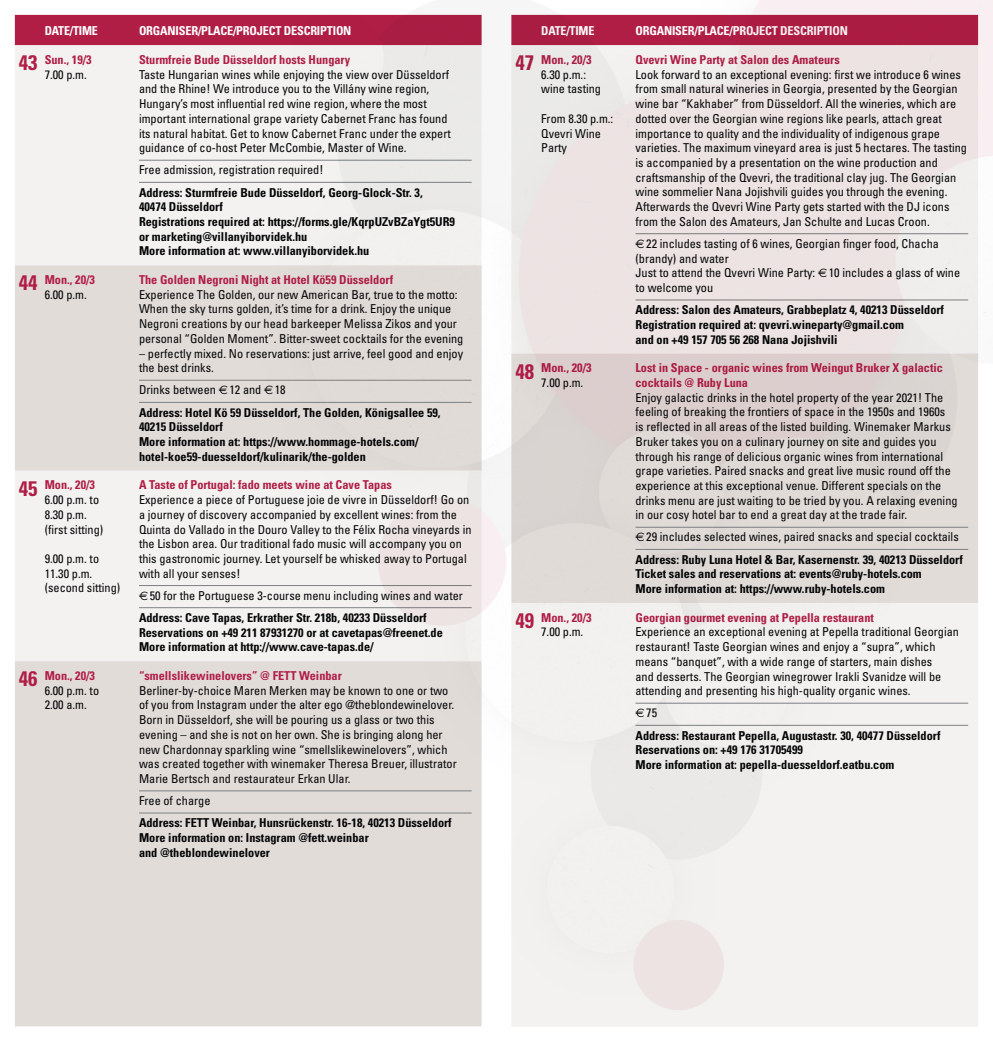
<style>
.page{position:relative;width:993px;height:1042px;background:#fff}
.page>*{position:absolute;margin:0;border:0;box-sizing:border-box;transform-origin:0 0}
.t1{font:condensed 12.25px/14.7px "Univers";color:#040506}
.t2{font:700 condensed 12.25px/14.7px "Univers";color:#040506}
.t3{font:700 condensed 12.25px/14.7px "Univers";color:#b01e46}
.t4{font:700 condensed 12.25px "Univers";letter-spacing:-.015em;color:#fff}
.s1{font-size:21px}
.s2{font-weight:400;color:#040506}
.s3{font-weight:400}
.s4{font-family:"Euro Sans";font-weight:400;font-stretch:normal}
.s5{font-weight:700;font-size:21px;color:#b01e46}
.s6{font-weight:700;color:#b01e46}
.s7{font-family:"Euro Sans";font-stretch:normal}
.s8{font-weight:700}
</style>
<div class="page">
<svg style="left:14px;top:14px;width:107px;height:1013px;fill:#e2dcd9"></svg>
<img style="left:121px;top:0;width:871px;height:1027px">
<p class="t4" style="left:45px;top:23px;width:55px">DATE/TIME</p>
<p class="t4" style="left:139px;top:23px;width:214px">ORGANISER/PLACE/PROJECT DESCRIPTION</p>
<p class="t3" style="left:45px;top:52px;width:48px;text-indent:-26px"><span class="s1">43</span> Sun., 19/3<br><span class="s2">7.00 p.m.</span></p>
<p class="t3" style="left:139px;top:52px;width:212px">Sturmfreie Bude Düsseldorf hosts Hungary</p>
<p class="t1" style="left:139px;top:67px;width:313px">Taste Hungarian wines while enjoying the view over Düsseldorf and the Rhine! We introduce you to the Villány wine region, Hungary’s most influential red wine region, where the most important international grape variety Cabernet Franc has found its natural habitat. Get to know Cabernet Franc under the expert guidance of co-host Peter McCombie, Master of Wine.</p>
<p class="t1" style="left:139px;top:162px;width:186px">Free admission, registration required!</p>
<p class="t2" style="left:139px;top:185px;width:317px">Address: Sturmfreie Bude Düsseldorf, Georg-Glock-Str. 3,<br>40474 Düsseldorf<br>Registrations required at: https://forms.gle/KqrpUZvBZaYgt5UR9 or marketing@villanyiborvidek.hu<br>More information at: www.villanyiborvidek.hu</p>
<p class="t3" style="left:45px;top:272px;width:52px;text-indent:-26px"><span class="s1">44</span> Mon., 20/3<br><span class="s2">6.00 p.m.</span></p>
<p class="t3" style="left:139px;top:272px;width:255px">The Golden Negroni Night at Hotel Kö59 Düsseldorf</p>
<p class="t1" style="left:139px;top:287px;width:326px">Experience The Golden, our new American Bar, true to the motto:<br>When the sky turns golden, it’s time for a drink. Enjoy the unique Negroni creations by our head barkeeper Melissa Zikos and your personal “Golden Moment”. Bitter-sweet cocktails for the evening</p>
<p class="t1" style="left:139px;top:345px;width:325px">– perfectly mixed. No reservations: just arrive, feel good and enjoy the best drinks.</p>
<p class="t2" style="left:139px;top:379px;width:303px;line-height:22.1px"><span class="s3">Drinks between</span> <span class="s4">€</span><span class="s3">12 and</span> <span class="s4">€</span><span class="s3">18<br></span>Address: Hotel Kö 59 Düsseldorf, The Golden, Königsallee 59,</p>
<p class="t2" style="left:139px;top:419px;width:281px">40215 Düsseldorf<br>More information at: https://www.hommage-hotels.com/ hotel-koe59-duesseldorf/kulinarik/the-golden</p>
<p class="t1" style="left:45px;top:477px;width:60px;text-indent:-26px"><span class="s5">45</span> <span class="s6">Mon., 20/3<br></span>6.00 p.m. to<br>8.30 p.m. (first sitting)</p>
<p class="t1" style="left:45px;top:551px;width:77px">9.00 p.m. to<br>11.30 p.m. (second sitting)</p>
<p class="t3" style="left:139px;top:478px;width:254px">A Taste of Portugal: fado meets wine at Cave Tapas</p>
<p class="t1" style="left:139px;top:492px;width:334px">Experience a piece of Portuguese joie de vivre in Düsseldorf! Go on a journey of discovery accompanied by excellent wines: from the Quinta do Vallado in the Douro Valley to the Félix Rocha vineyards in the Lisbon area. Our traditional fado music will accompany you on this gastronomic journey. Let yourself be whisked away to Portugal with all your senses!</p>
<p class="t1" style="left:139px;top:584px;width:325px;line-height:22.1px"><span class="s7">€</span>50 for the Portuguese 3-course menu including wines and water<br><span class="s8">Address: Cave Tapas, Erkrather Str. 218b, 40233 Düsseldorf</span></p>
<p class="t2" style="left:139px;top:625px;width:305px">Reservations on +49 211 87931270 or at cavetapas@freenet.de<br>More information at http://www.cave-tapas.de/</p>
<p class="t1" style="left:45px;top:668px;width:56px;text-indent:-26px"><span class="s5">46</span> <span class="s6">Mon., 20/3<br></span>6.00 p.m. to<br>2.00 a.m.</p>
<p class="t3" style="left:139px;top:668px;width:204px">“smellslikewinelovers” @ FETT Weinbar</p>
<p class="t1" style="left:139px;top:683px;width:319px">Berliner-by-choice Maren Merken may be known to one or two of you from Instagram under the alter ego @theblondewinelover.<br>Born in Düsseldorf, she will be pouring us a glass or two this evening – and she is not on her own. She is bringing along her new Chardonnay sparkling wine “smellslikewinelovers”, which was created together with winemaker Theresa Breuer, illustrator Marie Bertsch and restaurateur Erkan Ular.</p>
<p class="t1" style="left:139px;top:793px;width:73px">Free of charge</p>
<p class="t2" style="left:139px;top:815px;width:314px">Address: FETT Weinbar, Hunsrückenstr. 16-18, 40213 Düsseldorf<br>More information on: Instagram @fett.weinbar<br>and @theblondewinelover</p>
<p class="t4" style="left:541px;top:23px;width:55px">DATE/TIME</p>
<p class="t4" style="left:635px;top:23px;width:214px">ORGANISER/PLACE/PROJECT DESCRIPTION</p>
<p class="t1" style="left:541px;top:52px;width:61px;text-indent:-26px"><span class="s5">47</span> <span class="s6">Mon., 20/3<br></span>6.30 p.m.: wine tasting</p>
<p class="t1" style="left:541px;top:111px;width:74px">From 8.30 p.m.:<br>Qvevri Wine<br>Party</p>
<p class="t3" style="left:635px;top:52px;width:206px">Qvevri Wine Party at Salon des Amateurs</p>
<p class="t1" style="left:635px;top:67px;width:333px">Look forward to an exceptional evening: first we introduce 6 wines from small natural wineries in Georgia, presented by the Georgian wine bar “Kakhaber” from Düsseldorf. All the wineries, which are dotted over the Georgian wine regions like pearls, attach great importance to quality and the individuality of indigenous grape varieties. The maximum vineyard area is just 5 hectares. The tasting is accompanied by a presentation on the wine production and craftsmanship of the Qvevri, the traditional clay jug. The Georgian wine sommelier Nana Jojishvili guides you through the evening.<br>Afterwards the Qvevri Wine Party gets started with the DJ icons from the Salon des Amateurs, Jan Schulte and Lucas Croon.</p>
<p class="t1" style="left:635px;top:236px;width:326px"><span class="s7">€</span>22 includes tasting of 6 wines, Georgian finger food, Chacha (brandy) and water<br>Just to attend the Qvevri Wine Party: <span class="s7">€</span>10 includes a glass of wine to welcome you</p>
<p class="t2" style="left:635px;top:302px;width:310px">Address: Salon des Amateurs, Grabbeplatz 4, 40213 Düsseldorf<br>Registration required at: qvevri.wineparty@gmail.com<br>and on +49 157 705 56 268 Nana Jojishvili</p>
<p class="t3" style="left:541px;top:360px;width:52px;text-indent:-26px"><span class="s1">48</span> Mon., 20/3<br><span class="s2">7.00 p.m.</span></p>
<p class="t3" style="left:635px;top:360px;width:309px">Lost in Space - organic wines from Weingut Bruker X galactic cocktails @ Ruby Luna</p>
<p class="t1" style="left:635px;top:390px;width:323px">Enjoy galactic drinks in the hotel property of the year 2021! The feeling of breaking the frontiers of space in the 1950s and 1960s<br>is reflected in all areas of the listed building. Winemaker Markus Bruker takes you on a culinary journey on site and guides you through his range of delicious organic wines from international grape varieties. Paired snacks and great live music round off the experience at this exceptional venue. Different specials on the drinks menu are just waiting to be tried by you. A relaxing evening in our cosy hotel bar to end a great day at the trade fair.</p>
<p class="t2" style="left:635px;top:526px;width:329px;line-height:22.1px"><span class="s4">€</span><span class="s3">29 includes selected wines, paired snacks and special cocktails<br></span>Address: Ruby Luna Hotel &amp; Bar, Kasernenstr. 39, 40213 Düsseldorf</p>
<p class="t2" style="left:635px;top:566px;width:288px">Ticket sales and reservations at: events@ruby-hotels.com<br>More information at: https://www.ruby-hotels.com</p>
<p class="t3" style="left:541px;top:610px;width:52px;text-indent:-26px"><span class="s1">49</span> Mon., 20/3<br><span class="s2">7.00 p.m.</span></p>
<p class="t3" style="left:635px;top:610px;width:240px">Georgian gourmet evening at Pepella restaurant</p>
<p class="t1" style="left:635px;top:624px;width:325px">Experience an exceptional evening at Pepella traditional Georgian restaurant! Taste Georgian wines and enjoy a “supra”, which means “banquet”, with a wide range of starters, main dishes<br>and desserts. The Georgian winegrower Irakli Svanidze will be attending and presenting his high-quality organic wines.</p>
<p class="t2" style="left:635px;top:702px;width:306px;line-height:22.1px"><span class="s4">€</span><span class="s3">75<br></span>Address: Restaurant Pepella, Augustastr. 30, 40477 Düsseldorf</p>
<p class="t2" style="left:635px;top:742px;width:260px">Reservations on: +49 176 31705499<br>More information at: pepella-duesseldorf.eatbu.com</p>
</div>
